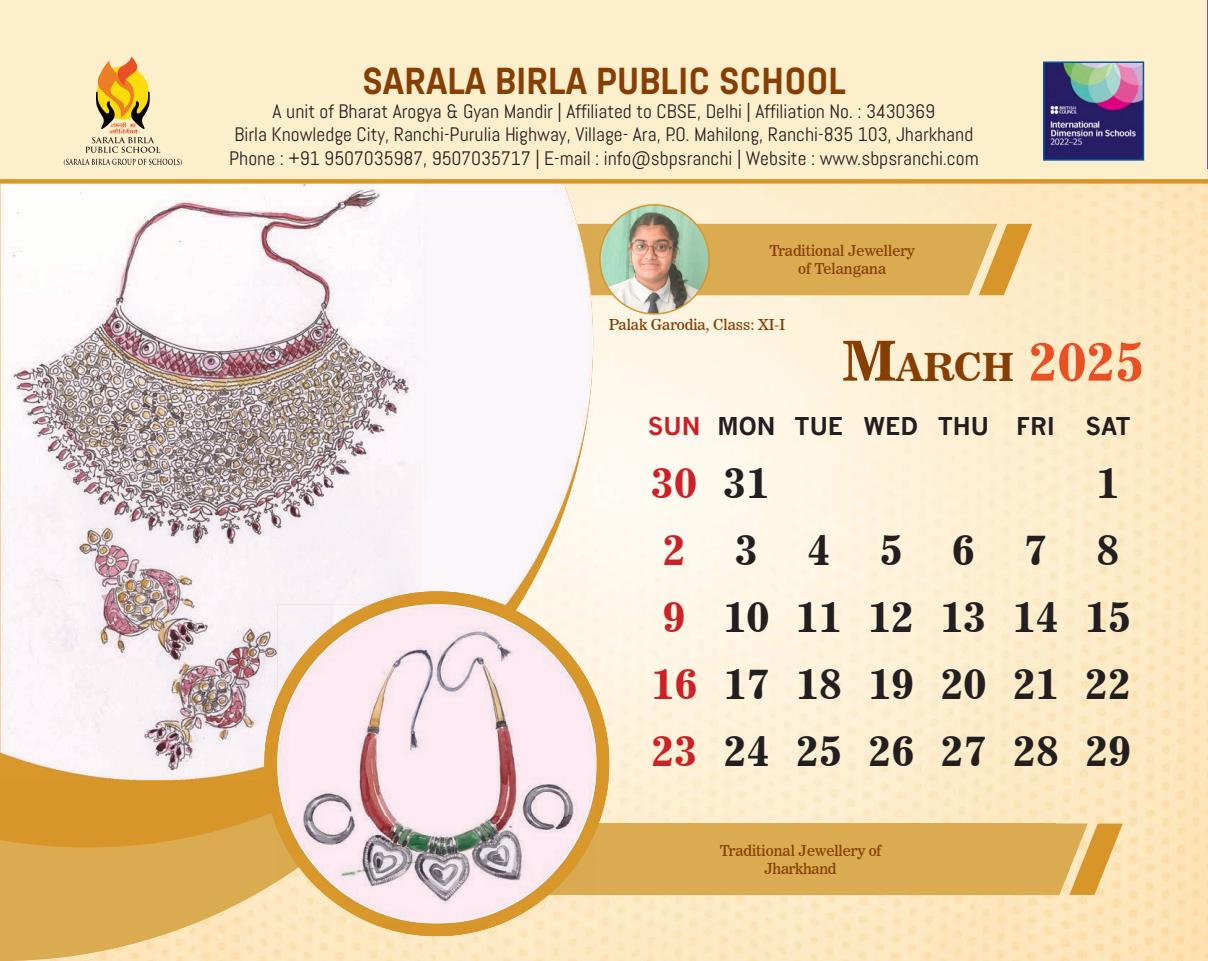
<style>
.page{position:relative;width:1208px;height:961px;background:#fff}
.page>*{position:absolute;margin:0;border:0;box-sizing:border-box;transform-origin:0 0}
.t1{font:43.5px/67.1px "News 706 BT Bold C";color:#231f20}
.t2{font:43.5px "News 706 BT Bold C";color:#cc2126}
.t3{font:38.25px "News 706 BT Bold C";color:#863e02}
.t4{font:700 37.5px "Abel Pro";color:#863e02}
.t5{font:700 24px "News Gothic";color:#231f20}
.t6{font:19.5px/23.4px "Abel Pro";color:#231f20;text-align:center}
.t7{font:15px/18px "News 706 BT Roman C";color:#863e02;text-align:center}
.s1{font-size:54.75px}
.s2{font-size:54.75px;color:#e95124}
.s3{color:#cc2126}
.s4{color:#231f20}
</style>
<div class="page">
<img style="left:570px;top:168px;width:638px;height:793px">
<svg style="left:593px;top:224px;width:439px;height:71px;background:#dcad56"></svg>
<svg style="left:596px;top:824px;width:526px;height:71px;background:#dbac53"></svg>
<svg style="left:0;top:847px;width:570px;height:114px;background:#e8c37d"></svg>
<svg style="left:0;top:780px;width:278px;height:67px;background:#d8982f"></svg>
<div style="left:540px;top:529px;width:53px;height:76px;background:#fff7ea"></div>
<img style="left:540px;top:529px;width:20px;height:74px">
<img style="left:0;top:168px;width:323px;height:562px">
<img style="left:323px;top:184px;width:270px;height:345px">
<div style="left:323px;top:528px;width:217px;height:77px;background:#faf3f7"></div>
<img style="left:539px;top:528px;width:18px;height:41px">
<img style="left:0;top:730px;width:267px;height:50px">
<div style="left:264px;top:591px;width:345px;height:345px;background:#d8962a;border-radius:172px"></div>
<div style="left:1px;top:0;width:1206px;height:181px;background:#feefcc"></div>
<div style="left:0;top:179px;width:1208px;height:5px;background:#d8962a"></div>
<img style="left:278px;top:605px;width:318px;height:318px">
<svg style="left:64px;top:159px;width:118px;height:7px"></svg>
<svg style="left:85px;top:56px;width:75px;height:97px"></svg>
<img style="left:1046px;top:64px;width:95px;height:94px">
<div style="left:1043px;top:61px;width:101px;height:100px;border:2px solid #015b9e"></div>
<img style="left:600px;top:205px;width:109px;height:109px;border-radius:55px">
<div style="left:599px;top:204px;width:111px;height:111px;border:2px solid #d69628;border-radius:50%"></div>
<h3 class="t4" style="left:362px;top:55px;width:485px">SARALA BIRLA PUBLIC SCHOOL</h3>
<p class="t6" style="left:229px;top:100px;width:751px">A unit of Bharat Arogya &amp; Gyan Mandir | Affiliated to CBSE, Delhi | Affiliation No. : 3430369<br>Birla Knowledge City, Ranchi-Purulia Highway, Village- Ara, P.O. Mahilong, Ranchi-835 103, Jharkhand<br>Phone : +91 9507035987, 9507035717 | E-mail : info@sbpsranchi | Website : www.sbpsranchi.com</p>
<p class="t7" style="left:769px;top:242px;width:147px">Traditional Jewellery of Telangana</p>
<p class="t7" style="left:609px;top:315px;width:178px">Palak Garodia, Class: XI-I</p>
<h2 class="t3" style="left:842px;top:344px;width:303px"><span class="s1">M</span>ARCH <span class="s2">2025</span></h2>
<p class="t5" style="left:648px;top:411px;width:409px"><span class="s3">SUN</span> MON TUE WED THU FRI</p>
<p class="t5" style="left:1085px;top:411px;width:47px">SAT</p>
<h1 class="t2" style="left:651px;top:456px;width:120px">30 <span class="s4">31</span></h1>
<h1 class="t1" style="left:651px;top:448px;width:481px;text-indent:445px">1<br><span class="s3">2</span>345678<br><span class="s3">9</span> 10 11 12 13 14 15<br><span class="s3">16</span> 17 18 19 20 21 22<br><span class="s3">23</span> 24 25 26 27 28 29</h1>
<p class="t7" style="left:720px;top:842px;width:162px">Traditional Jewellery of<br>Jharkhand</p>
</div>
